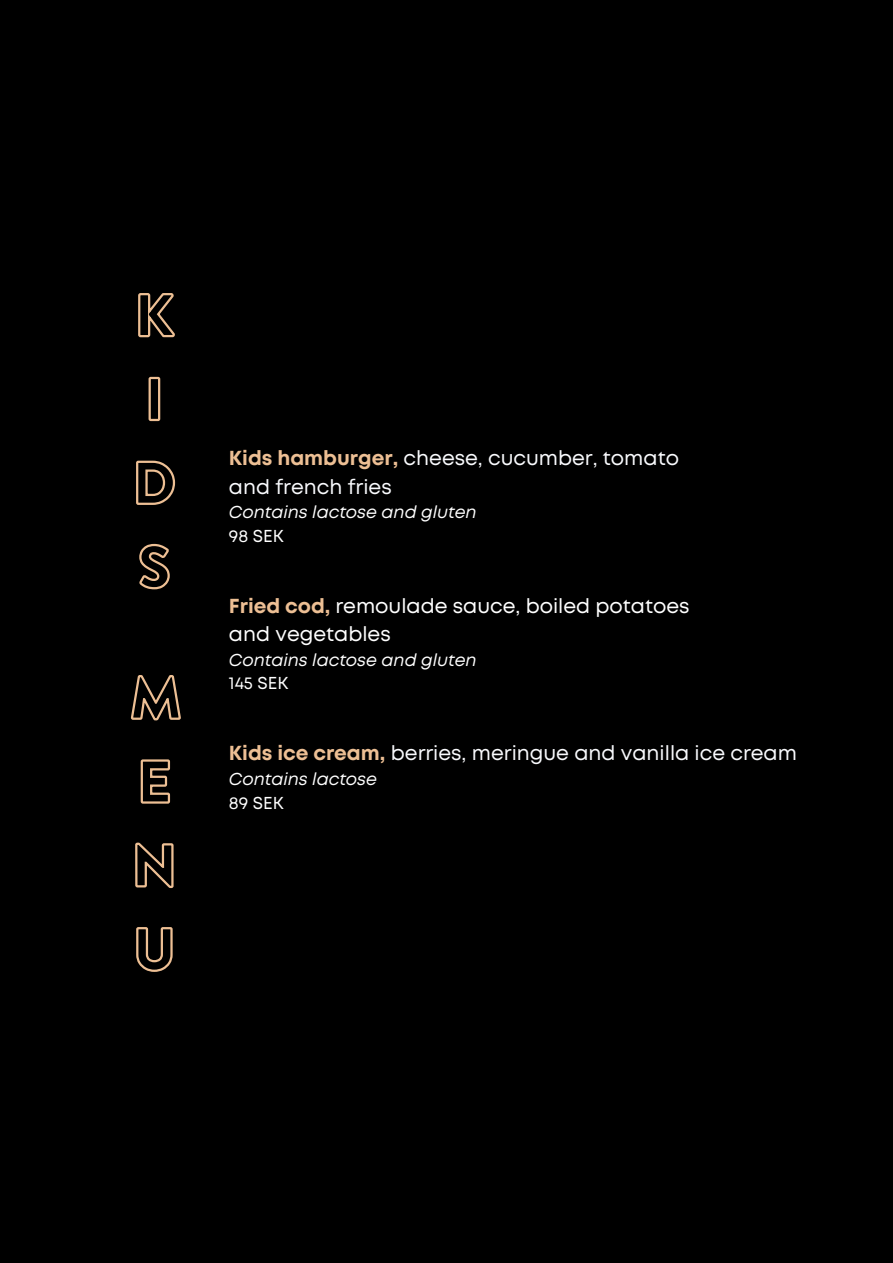
<style>
.page{position:relative;width:893px;height:1263px;background:#000}
.page>*{position:absolute;margin:0;border:0;box-sizing:border-box;transform-origin:0 0}
.t1{font:20.25px "Mont";color:#f9fafd}
.t2{font:20.25px/28.1px "Mont";color:#fff}
.t3{font:italic 17.25px/23.6px "Mont";color:#fff}
.t4{font:17.25px "Mont";color:#fff}
.s1{font-weight:700;color:#edbf94}
.s2{font-style:normal}
</style>
<div class="page">
<svg style="left:138px;top:293px;width:37px;height:45px"></svg>
<svg style="left:148px;top:376px;width:13px;height:46px"></svg>
<svg style="left:136px;top:460px;width:40px;height:45px"></svg>
<svg style="left:139px;top:543px;width:31px;height:47px"></svg>
<svg style="left:130px;top:675px;width:50px;height:46px"></svg>
<svg style="left:140px;top:759px;width:31px;height:45px"></svg>
<svg style="left:135px;top:842px;width:39px;height:47px"></svg>
<svg style="left:136px;top:927px;width:37px;height:45px"></svg>
<h1 class="t1" style="left:229px;top:451px;width:451px"><span class="s1">Kids hamburger,</span> cheese, cucumber, tomato</h1>
<h1 class="t1" style="left:229px;top:479px;width:164px">and french fries</h1>
<p class="t3" style="left:229px;top:502px;width:249px">Contains lactose and gluten<br><span class="s2">98 SEK</span></p>
<p class="t2" style="left:229px;top:593px;width:462px"><span class="s1">Fried cod,</span> remoulade sauce, boiled potatoes and vegetables</p>
<p class="t3" style="left:229px;top:649px;width:249px">Contains lactose and gluten</p>
<p class="t4" style="left:229px;top:677px;width:61px">145 SEK</p>
<p class="t1" style="left:229px;top:745px;width:569px"><span class="s1">Kids ice cream,</span> berries, meringue and vanilla ice cream</p>
<p class="t3" style="left:229px;top:768px;width:149px">Contains lactose<br><span class="s2">89 SEK</span></p>
</div>
